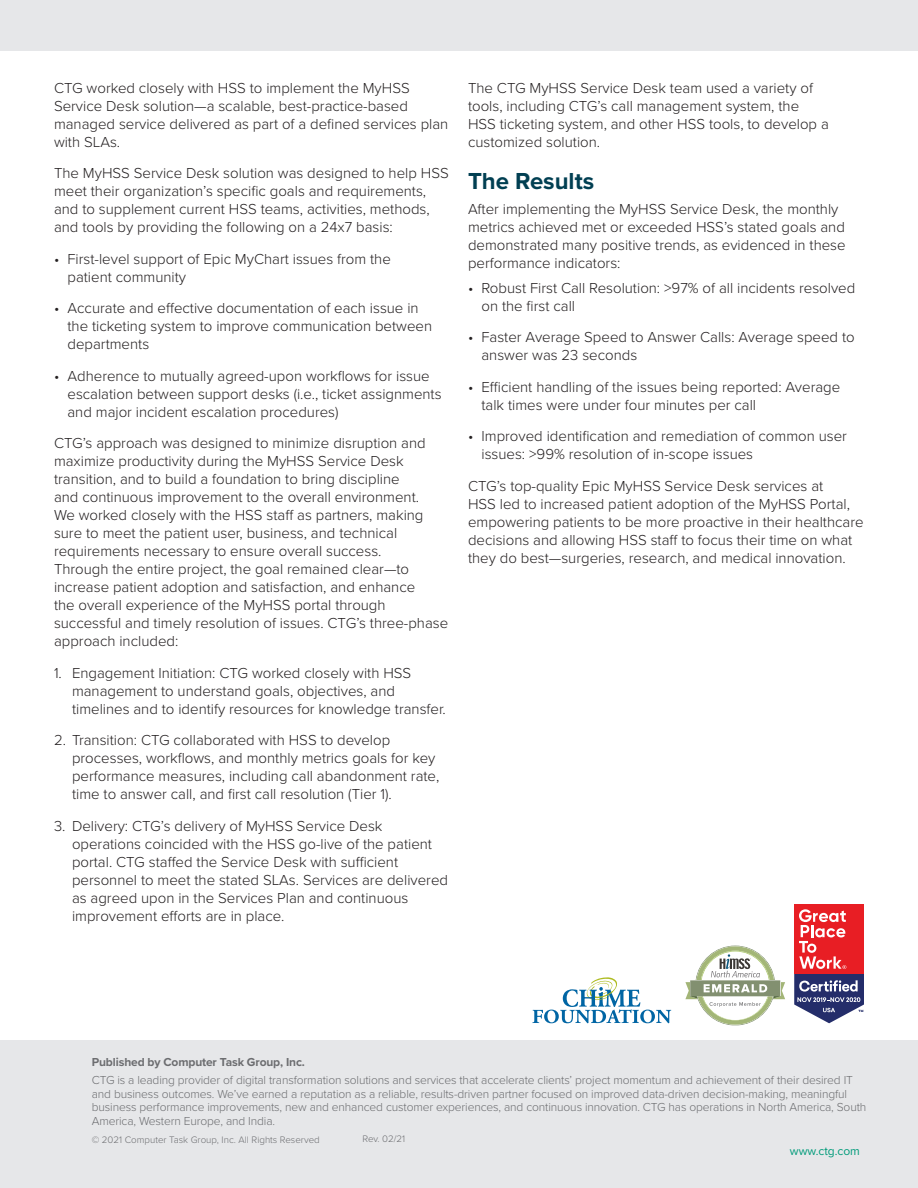
<style>
.page{position:relative;width:918px;height:1188px;background:#fff}
.page>*{position:absolute;margin:0;border:0;box-sizing:border-box;transform-origin:0 0}
.Header_1{font:700 24px "Proxima Nova";color:#013f52}
.Body_Copy{font:300 15px/18px "Proxima Nova";color:#231f20}
.Header_1-2{font:300 15px/18px "Proxima Nova";color:#231f20}
.Boilerplate{font:300 12px/13.5px "Proxima Nova";letter-spacing:-.01em;color:#6c6d70}
.Boilerplate_Bold{font:700 12px "Proxima Nova";letter-spacing:-.01em;color:#6c6d70}
.t1{font:12px "Proxima Nova";color:#009b7a}
.Boilerplate-2{font:300 9.75px "Proxima Nova";color:#6c6d70}
.Legal_line{font:300 9.75px "Proxima Nova";color:#6c6d70}
</style>
<div class="page">
<div style="left:0;top:1040px;width:918px;height:148px;background:#e6e7e9"></div>
<svg style="left:532px;top:977px;width:139px;height:46px"></svg>
<svg style="left:685px;top:946px;width:100px;height:79px"></svg>
<div style="left:0;top:0;width:918px;height:50px;background:#e6e7e9"></div>
<svg style="left:794px;top:905px;width:70px;height:118px"></svg>
<p class="Body_Copy" style="left:54px;top:78px;width:396px">CTG worked closely with HSS to implement the MyHSS Service Desk solution—a scalable, best-practice-based managed service delivered as part of a defined services plan with SLAs.</p>
<p class="Body_Copy" style="left:54px;top:164px;width:396px">The MyHSS Service Desk solution was designed to help HSS meet their organization’s specific goals and requirements, and to supplement current HSS teams, activities, methods, and tools by providing the following on a 24x7 basis:</p>
<p class="Body_Copy" style="left:68px;top:249px;width:325px;text-indent:-14px">• First-level support of Epic MyChart issues from the patient community</p>
<p class="Body_Copy" style="left:68px;top:299px;width:366px;text-indent:-14px">• Accurate and effective documentation of each issue in the ticketing system to improve communication between departments</p>
<p class="Body_Copy" style="left:68px;top:366px;width:376px;text-indent:-14px">• Adherence to mutually agreed-upon workflows for issue escalation between support desks (i.e., ticket assignments and major incident escalation procedures)</p>
<p class="Body_Copy" style="left:54px;top:434px;width:396px">CTG’s approach was designed to minimize disruption and maximize productivity during the MyHSS Service Desk transition, and to build a foundation to bring discipline<br>and continuous improvement to the overall environment.<br>We worked closely with the HSS staff as partners, making sure to meet the patient user, business, and technical requirements necessary to ensure overall success.<br>Through the entire project, the goal remained clear—to increase patient adoption and satisfaction, and enhance<br>the overall experience of the MyHSS portal through successful and timely resolution of issues. CTG’s three-phase approach included:</p>
<p class="Body_Copy" style="left:72px;top:663px;width:375px;text-indent:-18px">1. Engagement Initiation: CTG worked closely with HSS management to understand goals, objectives, and timelines and to identify resources for knowledge transfer.</p>
<p class="Body_Copy" style="left:72px;top:731px;width:369px;text-indent:-18px">2. Transition: CTG collaborated with HSS to develop processes, workflows, and monthly metrics goals for key performance measures, including call abandonment rate, time to answer call, and first call resolution (Tier 1).</p>
<p class="Body_Copy" style="left:72px;top:816px;width:378px;text-indent:-18px">3. Delivery: CTG’s delivery of MyHSS Service Desk operations coincided with the HSS go-live of the patient portal. CTG staffed the Service Desk with sufficient personnel to meet the stated SLAs. Services are delivered as agreed upon in the Services Plan and continuous improvement efforts are in place.</p>
<p class="Body_Copy" style="left:468px;top:78px;width:362px">The CTG MyHSS Service Desk team used a variety of tools, including CTG’s call management system, the HSS ticketing system, and other HSS tools, to develop a customized solution.</p>
<p class="Header_1" style="left:468px;top:163px;width:128px">The Results</p>
<p class="Header_1-2" style="left:468px;top:199px;width:379px">After implementing the MyHSS Service Desk, the monthly metrics achieved met or exceeded HSS’s stated goals and demonstrated many positive trends, as evidenced in these performance indicators:</p>
<p class="Body_Copy" style="left:482px;top:278px;width:375px;text-indent:-14px">• Robust First Call Resolution: &gt;97% of all incidents resolved on the first call</p>
<p class="Body_Copy" style="left:482px;top:327px;width:375px;text-indent:-14px">• Faster Average Speed to Answer Calls: Average speed to answer was 23 seconds</p>
<p class="Body_Copy" style="left:482px;top:377px;width:360px;text-indent:-14px">• Efficient handling of the issues being reported: Average talk times were under four minutes per call</p>
<p class="Body_Copy" style="left:482px;top:426px;width:367px;text-indent:-14px">• Improved identification and remediation of common user issues: &gt;99% resolution of in-scope issues</p>
<p class="Body_Copy" style="left:468px;top:476px;width:397px">CTG’s top-quality Epic MyHSS Service Desk services at<br>HSS led to increased patient adoption of the MyHSS Portal, empowering patients to be more proactive in their healthcare decisions and allowing HSS staff to focus their time on what they do best—surgeries, research, and medical innovation.</p>
<p class="Boilerplate_Bold" style="left:92px;top:1053px;width:215px">Published by Computer Task Group, Inc.</p>
<p class="Boilerplate" style="left:92px;top:1073px;width:776px">CTG is a leading provider of digital transformation solutions and services that accelerate clients’ project momentum and achievement of their desired IT and business outcomes. We’ve earned a reputation as a reliable, results-driven partner focused on improved data-driven decision-making, meaningful business performance improvements, new and enhanced customer experiences, and continuous innovation. CTG has operations in North America, South America, Western Europe, and India.</p>
<p class="Boilerplate-2" style="left:92px;top:1132px;width:230px">© 2021 Computer Task Group, Inc. All Rights Reserved</p>
<p class="Legal_line" style="left:363px;top:1132px;width:44px">Rev. 02/21</p>
<p class="t1" style="left:790px;top:1142px;width:72px">www.ctg.com</p>
</div>
